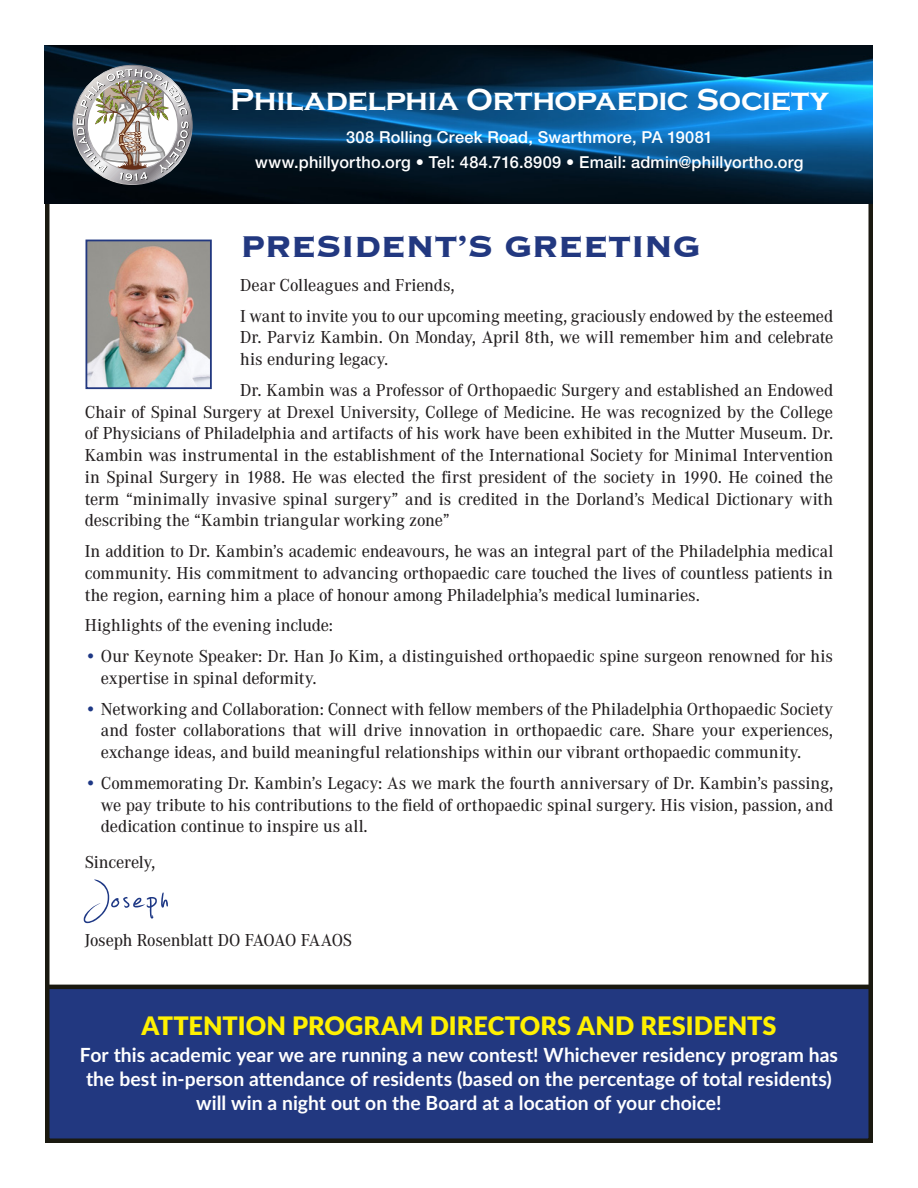
<style>
.page{position:relative;width:918px;height:1188px;background:#fff}
.page>*{position:absolute;margin:0;border:0;box-sizing:border-box;transform-origin:0 0}
.t1{font:76.5px "Jellyka Estryas Handwriting";letter-spacing:.045em;color:#1e3885}
.t2{font:700 39px "Copperplate";letter-spacing:-.015em;color:#223880}
.t3{font:700 31.5px "Copperplate T";letter-spacing:-.01em;color:#fff}
.t4{font:900 25.5px "Lato";letter-spacing:.005em;color:#fff101}
.t5{font:700 19.5px/24px "Lato";letter-spacing:.005em;color:#fff;text-align:center}
.t6{font:500 18px/21.8px "Corporate A";letter-spacing:-.01em;color:#231f20;text-align:justify}
.t7{font:500 16.5px "Helvetica Neue";letter-spacing:.015em;color:#fff}
.s1{color:#1e3885}
</style>
<div class="page">
<img style="left:45px;top:45px;width:828px;height:158px">
<svg style="left:73px;top:65px;width:120px;height:120px"></svg>
<img style="left:89px;top:243px;width:120px;height:143px">
<div style="left:86px;top:240px;width:126px;height:149px;border:2px solid #223880"></div>
<div style="left:47px;top:987px;width:824px;height:154px;background:#223880"></div>
<div style="left:45px;top:985px;width:828px;height:158px;border:4px solid #1a1910"></div>
<p class="t3" style="left:230px;top:81px;width:600px">Philadelphia Orthopaedic Society</p>
<p class="t7" style="left:346px;top:127px;width:368px">308 Rolling Creek Road, Swarthmore, PA 19081</p>
<p class="t7" style="left:255px;top:153px;width:550px">www.phillyortho.org • Tel: 484.716.8909 • Email: admin@phillyortho.org</p>
<p class="t2" style="left:240px;top:221px;width:461px">PRESIDENT’S GREETING</p>
<p class="t6" style="left:240px;top:273px;width:216px">Dear Colleagues and Friends,</p>
<p class="t6" style="left:240px;top:304px;width:595px">I want to invite you to our upcoming meeting, graciously endowed by the esteemed Dr. Parviz Kambin. On Monday, April 8th, we will remember him and celebrate his enduring legacy.</p>
<p class="t6" style="left:85px;top:378px;width:750px;text-indent:156px">Dr. Kambin was a Professor of Orthopaedic Surgery and established an Endowed Chair of Spinal Surgery at Drexel University, College of Medicine. He was recognized by the College of Physicians of Philadelphia and artifacts of his work have been exhibited in the Mutter Museum. Dr.<br>Kambin was instrumental in the establishment of the International Society for Minimal Intervention in Spinal Surgery in 1988. He was elected the first president of the society in 1990. He coined the term “minimally invasive spinal surgery” and is credited in the Dorland’s Medical Dictionary with describing the “Kambin triangular working zone”</p>
<p class="t6" style="left:85px;top:540px;width:750px">In addition to Dr. Kambin’s academic endeavours, he was an integral part of the Philadelphia medical community. His commitment to advancing orthopaedic care touched the lives of countless patients in the region, earning him a place of honour among Philadelphia’s medical luminaries.</p>
<p class="t6" style="left:85px;top:614px;width:250px">Highlights of the evening include:</p>
<p class="t6" style="left:101px;top:645px;width:734px;text-indent:-16px"><span class="s1">•</span> Our Keynote Speaker: Dr. Han Jo Kim, a distinguished orthopaedic spine surgeon renowned for his expertise in spinal deformity.</p>
<p class="t6" style="left:101px;top:697px;width:734px;text-indent:-16px"><span class="s1">•</span> Networking and Collaboration: Connect with fellow members of the Philadelphia Orthopaedic Society and foster collaborations that will drive innovation in orthopaedic care. Share your experiences, exchange ideas, and build meaningful relationships within our vibrant orthopaedic community.</p>
<p class="t6" style="left:101px;top:771px;width:734px;text-indent:-16px"><span class="s1">•</span> Commemorating Dr. Kambin’s Legacy: As we mark the fourth anniversary of Dr. Kambin’s passing, we pay tribute to his contributions to the field of orthopaedic spinal surgery. His vision, passion, and dedication continue to inspire us all.</p>
<p class="t6" style="left:85px;top:850px;width:72px">Sincerely,</p>
<p class="t1" style="left:85px;top:866px;width:85px">Joseph</p>
<p class="t6" style="left:85px;top:929px;width:269px">Joseph Rosenblatt DO FAOAO FAAOS</p>
<p class="t4" style="left:142px;top:1007px;width:636px">ATTENTION PROGRAM DIRECTORS AND RESIDENTS</p>
<p class="t5" style="left:80px;top:1042px;width:760px">For this academic year we are running a new contest! Whichever residency program has the best in-person attendance of residents (based on the percentage of total residents) will win a night out on the Board at a location of your choice!</p>
</div>
